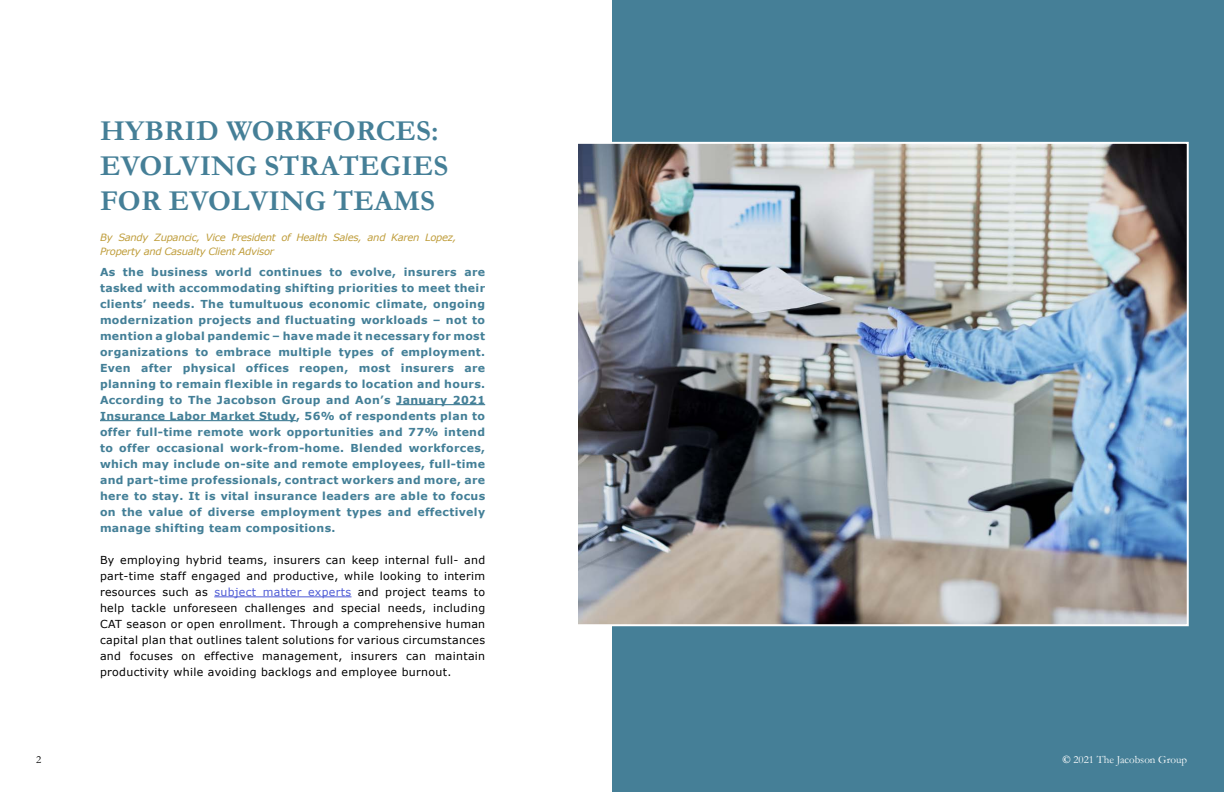
<style>
.page{position:relative;width:1224px;height:792px;background:#fff}
.page>*{position:absolute;margin:0;border:0;box-sizing:border-box;transform-origin:0 0}
.t1{font:700 29px/35px "Garamond";letter-spacing:.005em;color:#457f97}
.t2{font:700 11px/16px "Verdana";letter-spacing:.03em;color:#437f97;text-align:justify}
.t3{font:11px/16px "Verdana";letter-spacing:.03em;color:#000;text-align:justify}
.t4{font:11px "Garamond";color:#fff}
.t5{font:11px "Garamond";color:#000}
.t6{font:italic 10px/14px "Verdana";letter-spacing:-.03em;color:#bf9d3b}
.s1{color:#4f5cd6}
.s2{font-weight:700}
</style>
<div class="page">
<hr style="left:396px;top:404px;width:89px;height:1px;background:#437f97">
<hr style="left:100px;top:420px;width:196px;height:1px;background:#437f97">
<hr style="left:214px;top:597px;width:138px;height:1px;background:#4f5cd6">
<div style="left:612px;top:0;width:612px;height:792px;background:#457f97"></div>
<img style="left:579px;top:145px;width:607px;height:478px">
<div style="left:576px;top:142px;width:613px;height:484px;border:2px solid #fff"></div>
<p class="t5" style="left:36px;top:752px;width:7px">2</p>
<h1 class="t1" style="left:100px;top:114px;width:350px">HYBRID WORKFORCES:<br>EVOLVING STRATEGIES<br>FOR EVOLVING TEAMS</h1>
<p class="t6" style="left:100px;top:230px;width:358px">By Sandy Zupancic, Vice President of Health Sales, and Karen Lopez,<br>Property and Casualty Client Advisor</p>
<p class="t2" style="left:100px;top:264px;width:387px">As the business world continues to evolve, insurers are tasked with accommodating shifting priorities to meet their clients’ needs. The tumultuous economic climate, ongoing modernization projects and fluctuating workloads – not to mention a global pandemic – have made it necessary for most organizations to embrace multiple types of employment.<br>Even after physical offices reopen, most insurers are planning to remain flexible in regards to location and hours.<br>According to The Jacobson Group and Aon’s January 2021<br>Insurance Labor Market Study, 56% of respondents plan to offer full-time remote work opportunities and 77% intend to offer occasional work-from-home. Blended workforces, which may include on-site and remote employees, full-time and part-time professionals, contract workers and more, are here to stay. It is vital insurance leaders are able to focus on the value of diverse employment types and effectively manage shifting team compositions.</p>
<p class="t3" style="left:100px;top:552px;width:387px">By employing hybrid teams, insurers can keep internal full- and part-time staff engaged and productive, while looking to interim resources such as <span class="s1">subject matter experts</span> and project teams to help tackle unforeseen challenges and special needs, including CAT season or open enrollment. Through a comprehensive human capital plan that outlines talent solutions for various circumstances and focuses on effective management, insurers can maintain productivity while avoiding backlogs and employee burnout.</p>
<p class="t4" style="left:1062px;top:752px;width:126px"><span class="s2">©</span> 2021 The Jacobson Group</p>
</div>
